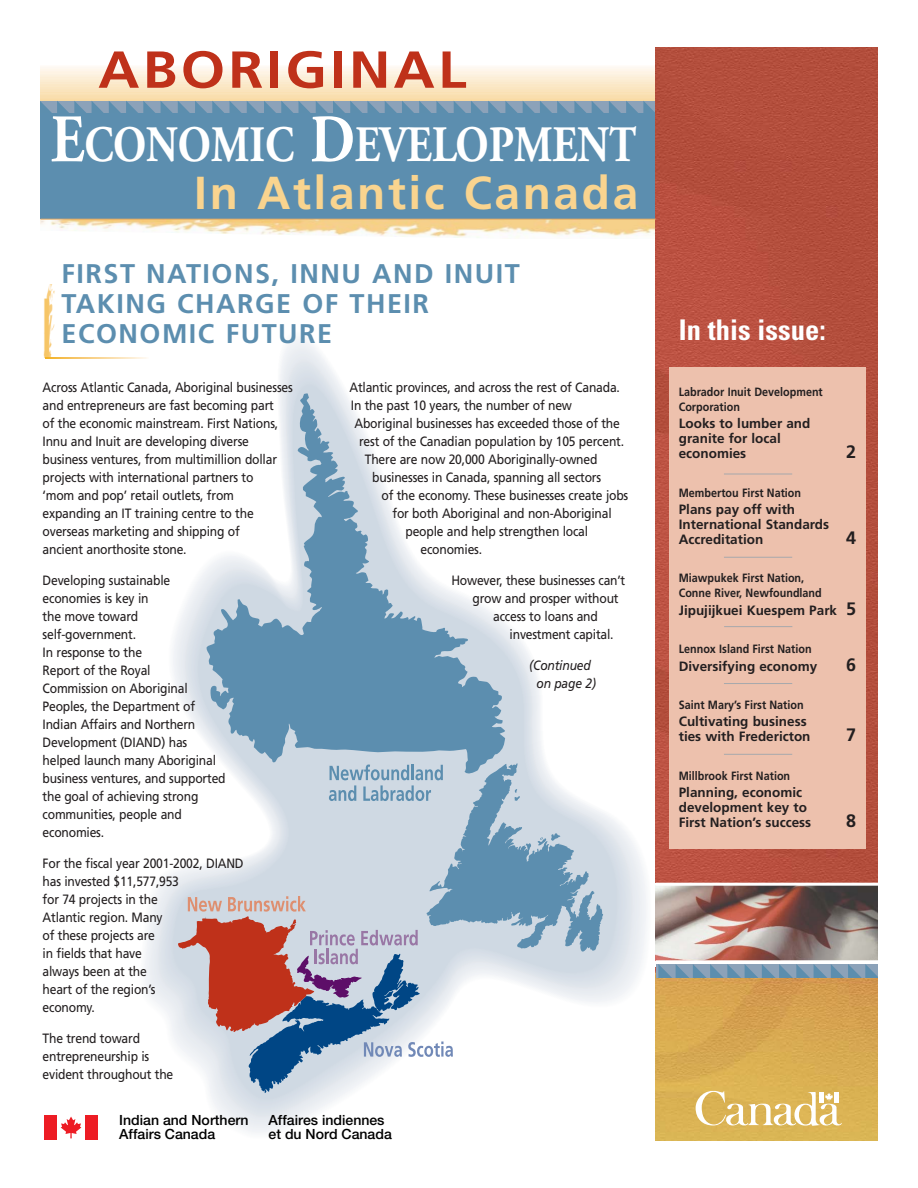
<style>
.page{position:relative;width:918px;height:1188px;background:#fff}
.page>*{position:absolute;margin:0;border:0;box-sizing:border-box;transform-origin:0 0}
.t1{font:700 52.05px "Frutiger";letter-spacing:.055em;color:#bf311a;scale:1.1 1}
.t2{font:700 50.85px "Adobe Garamond";color:#fff;scale:.83 1}
.t3{font:700 46.2px "Frutiger";letter-spacing:.055em;color:#f9d48f}
.t4{font:700 condensed 28.5px "Univers";color:#fff}
.t5{font:700 27px/30px "Frutiger";letter-spacing:.055em;color:#5c8eaf}
.t6{font:700 18px "Frutiger";color:#231f20}
.t7{font:500 14.1px/14.1px "Helvetica Neue";color:#000}
.t8{font:13.5px/18px "Frutiger";letter-spacing:-.015em;color:#231f20;scale:.9 1}
.t9{font:700 13.5px/15px "Frutiger";color:#231f20}
.t10{font:italic 13.5px/18px "Frutiger";letter-spacing:-.015em;color:#231f20;text-align:center;scale:.9 1}
.t11{font:700 12px/15px "Frutiger";color:#231f20;scale:.9 1}
.s1{font-size:67.8px}
.s2{font-size:18px}
</style>
<div class="page">
<img style="left:40px;top:220px;width:616px;height:18px">
<hr style="left:40px;top:99px;width:689px;height:2px;background:#f9d38d">
<hr style="left:40px;top:97px;width:689px;height:2px;background:#f9d492">
<hr style="left:40px;top:96px;width:689px;height:2px;background:#f9d696">
<hr style="left:40px;top:94px;width:689px;height:2px;background:#f9d89b">
<hr style="left:40px;top:92px;width:689px;height:2px;background:#fadba1">
<hr style="left:40px;top:90px;width:689px;height:2px;background:#fadda7">
<hr style="left:40px;top:88px;width:689px;height:2px;background:#fadeac">
<hr style="left:40px;top:87px;width:689px;height:2px;background:#fadfb0">
<hr style="left:40px;top:85px;width:689px;height:2px;background:#fbe2b6">
<hr style="left:40px;top:84px;width:689px;height:2px;background:#fbe3ba">
<hr style="left:40px;top:82px;width:689px;height:2px;background:#fbe5bf">
<hr style="left:40px;top:80px;width:689px;height:2px;background:#fbe8c5">
<hr style="left:40px;top:78px;width:689px;height:2px;background:#fceaca">
<hr style="left:40px;top:77px;width:689px;height:2px;background:#fcebce">
<hr style="left:40px;top:75px;width:689px;height:2px;background:#fcedd3">
<hr style="left:40px;top:74px;width:689px;height:2px;background:#fceed7">
<hr style="left:40px;top:72px;width:689px;height:2px;background:#fef1dd">
<hr style="left:40px;top:71px;width:689px;height:2px;background:#fef3e1">
<hr style="left:40px;top:69px;width:689px;height:2px;background:#fef5e7">
<hr style="left:40px;top:67px;width:689px;height:2px;background:#fef7ee">
<hr style="left:40px;top:65px;width:689px;height:2px;background:#fffbf5">
<hr style="left:40px;top:65px;width:689px;height:1px;background:#fffdf9">
<div style="left:40px;top:106px;width:632px;height:113px;background:#5c8eaf"></div>
<svg style="left:40px;top:101px;width:616px;height:11px"></svg>
<img style="left:656px;top:47px;width:222px;height:1094px">
<svg style="left:655px;top:883px;width:225px;height:83px"></svg>
<svg style="left:170px;top:380px;width:448px;height:724px"></svg>
<svg style="left:178px;top:763px;width:425px;height:330px"></svg>
<svg style="left:206px;top:393px;width:299px;height:382px"></svg>
<svg style="left:61px;top:1117px;width:20px;height:21px"></svg>
<div style="left:44px;top:1115px;width:13px;height:25px;background:#ed1c24"></div>
<div style="left:85px;top:1115px;width:13px;height:25px;background:#ed1c24"></div>
<img style="left:656px;top:886px;width:222px;height:74px">
<svg style="left:656px;top:964px;width:222px;height:13px;background:#799ab4"></svg>
<svg style="left:696px;top:1083px;width:146px;height:49px;background:#e2c275"></svg>
<img style="left:43px;top:284px;width:12px;height:74px">
<svg style="left:45px;top:357px;width:102px;height:1px"></svg>
<hr style="left:40px;top:219px;width:616px;height:1px;background:#e3aa63">
<div style="left:669px;top:367px;width:196px;height:481px;background:#edc1ad"></div>
<hr style="left:724px;top:474px;width:68px;height:1px;background:#a7a9ac">
<hr style="left:724px;top:557px;width:68px;height:1px;background:#a7a9ac">
<hr style="left:724px;top:683px;width:68px;height:1px;background:#a7a9ac">
<hr style="left:724px;top:754px;width:68px;height:1px;background:#a7a9ac">
<hr style="left:724px;top:626px;width:68px;height:1px;background:#a7a9ac">
<h1 class="t1" style="left:98px;top:49px;width:336px">ABORIGINAL</h1>
<h2 class="t2" style="left:51px;top:125px;width:707px"><span class="s1">E</span>CONOMIC <span class="s1">D</span>EVELOPMENT</h2>
<h3 class="t3" style="left:194px;top:175px;width:446px">In Atlantic Canada</h3>
<h3 class="t5" style="left:62px;top:261px;width:460px">FIRST NATIONS, INNU AND INUIT<br>TAKING CHARGE OF THEIR<br>ECONOMIC FUTURE</h3>
<p class="t8" style="left:43px;top:379px;width:280px">Across Atlantic Canada, Aboriginal businesses and entrepreneurs are fast becoming part<br>of the economic mainstream. First Nations, Innu and Inuit are developing diverse business ventures, from multimillion dollar projects with international partners to<br>‘mom and pop’ retail outlets, from expanding an IT training centre to the overseas marketing and shipping of<br>ancient anorthosite stone.</p>
<p class="t8" style="left:43px;top:572px;width:205px">Developing sustainable economies is key in<br>the move toward self-government.<br>In response to the<br>Report of the Royal<br>Commission on Aboriginal<br>Peoples, the Department of<br>Indian Affairs and Northern<br>Development (DIAND) has helped launch many Aboriginal business ventures, and supported the goal of achieving strong communities, people and economies.</p>
<p class="t8" style="left:43px;top:855px;width:225px">For the fiscal year 2001-2002, DIAND has invested $11,577,953<br>for 74 projects in the<br>Atlantic region. Many<br>of these projects are<br>in fields that have<br>always been at the<br>heart of the region’s<br>economy.</p>
<p class="t8" style="left:43px;top:1030px;width:147px">The trend toward entrepreneurship is evident throughout the</p>
<p class="t8" style="left:350px;top:379px;width:302px">Atlantic provinces, and across the rest of Canada.</p>
<p class="t8" style="left:351px;top:397px;width:247px">In the past 10 years, the number of new</p>
<p class="t8" style="left:355px;top:415px;width:296px">Aboriginal businesses has exceeded those of the</p>
<p class="t8" style="left:359px;top:433px;width:296px">rest of the Canadian population by 105 percent.</p>
<p class="t8" style="left:365px;top:451px;width:260px">There are now 20,000 Aboriginally-owned</p>
<p class="t8" style="left:372px;top:469px;width:256px">businesses in Canada, spanning all sectors</p>
<p class="t8" style="left:381px;top:487px;width:276px">of the economy. These businesses create jobs</p>
<p class="t8" style="left:393px;top:505px;width:245px">for both Aboriginal and non-Aboriginal</p>
<p class="t8" style="left:406px;top:523px;width:205px">people and help strengthen local</p>
<p class="t8" style="left:421px;top:541px;width:70px">economies.</p>
<p class="t8" style="left:451px;top:572px;width:195px">However, these businesses can’t</p>
<p class="t8" style="left:472px;top:590px;width:164px">grow and prosper without</p>
<p class="t8" style="left:493px;top:608px;width:118px">access to loans and</p>
<p class="t8" style="left:510px;top:626px;width:117px">investment capital.</p>
<p class="t10" style="left:529px;top:657px;width:76px">(Continued on page 2)</p>
<p class="t7" style="left:119px;top:1115px;width:131px">Indian and Northern<br>Affairs Canada</p>
<p class="t7" style="left:269px;top:1115px;width:125px">Affaires indiennes et du Nord Canada</p>
<h3 class="t4" style="left:679px;top:320px;width:148px">In this issue:</h3>
<p class="t11" style="left:679px;top:385px;width:162px">Labrador Inuit Development<br>Corporation</p>
<p class="t9" style="left:679px;top:417px;width:133px">Looks to lumber and granite for local economies</p>
<p class="t11" style="left:679px;top:486px;width:138px">Membertou First Nation</p>
<p class="t9" style="left:679px;top:503px;width:152px">Plans pay off with<br>International Standards<br>Accreditation</p>
<h3 class="t6" style="left:846px;top:444px;width:12px">2</h3>
<h3 class="t6" style="left:846px;top:530px;width:12px">4</h3>
<p class="t11" style="left:679px;top:572px;width:160px">Miawpukek First Nation,<br>Conne River, Newfoundland</p>
<p class="t9" style="left:679px;top:603px;width:179px">Jipujijkuei Kuespem Park <span class="s2">5</span></p>
<p class="t11" style="left:679px;top:643px;width:149px">Lennox Island First Nation</p>
<p class="t9" style="left:679px;top:659px;width:140px">Diversifying economy</p>
<h3 class="t6" style="left:846px;top:657px;width:12px">6</h3>
<p class="t11" style="left:679px;top:699px;width:140px">Saint Mary’s First Nation</p>
<p class="t9" style="left:679px;top:715px;width:133px">Cultivating business ties with Fredericton</p>
<h3 class="t6" style="left:846px;top:728px;width:12px">7</h3>
<p class="t11" style="left:679px;top:769px;width:125px">Millbrook First Nation</p>
<p class="t9" style="left:679px;top:786px;width:134px">Planning, economic development key to<br>First Nation’s success</p>
<h3 class="t6" style="left:846px;top:814px;width:12px">8</h3>
</div>
